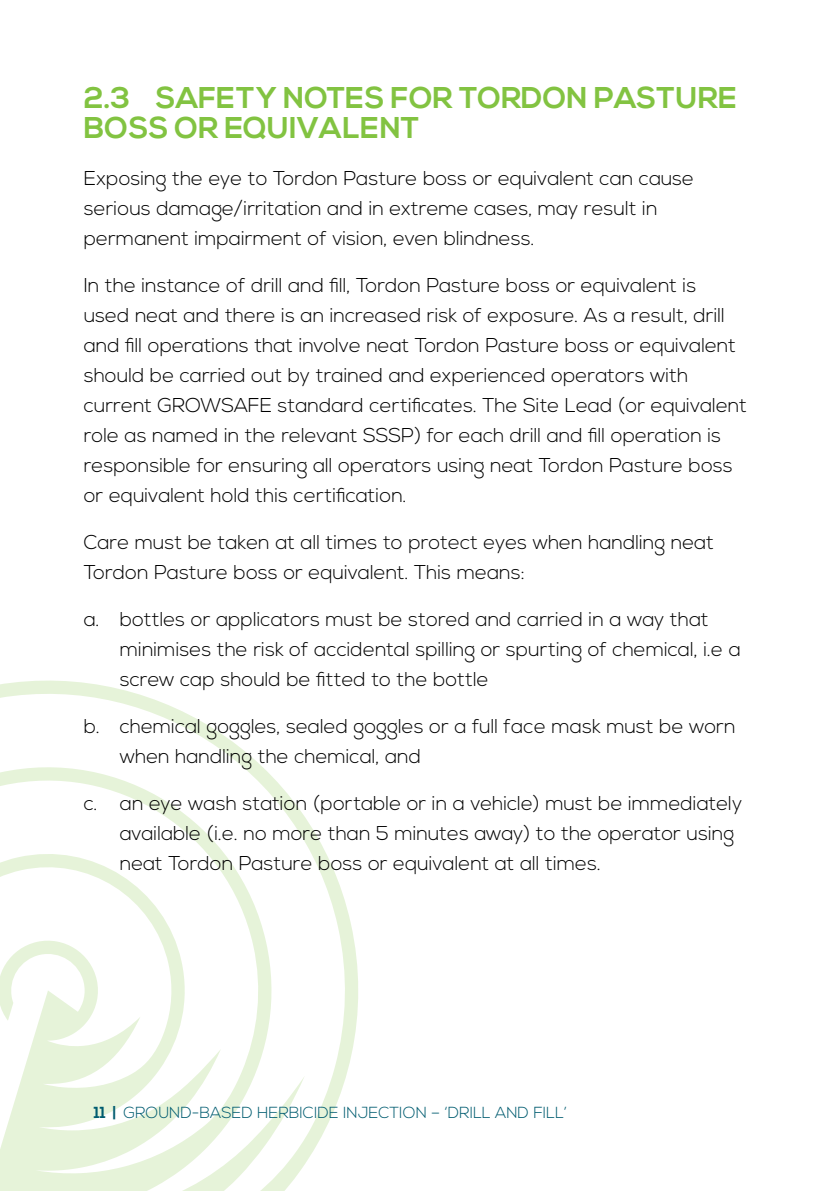
<style>
.page{position:relative;width:840px;height:1191px;background:#fff}
.page>*{position:absolute;margin:0;border:0;box-sizing:border-box;transform-origin:0 0}
.t1{font:700 30px/30px "Nexa";color:#82c341}
.t2{font:300 20px/30px "Nexa";color:#000}
.t3{font:300 16px "Nexa";color:#005c70}
.s1{font-weight:700}
</style>
<div class="page">
<svg style="left:0;top:680px;width:358px;height:511px"></svg>
<h1 class="t1" style="left:84px;top:83px;width:654px">2.3 SAFETY NOTES FOR TORDON PASTURE<br>BOSS OR EQUIVALENT</h1>
<p class="t2" style="left:84px;top:164px;width:611px">Exposing the eye to Tordon Pasture boss or equivalent can cause serious damage/irritation and in extreme cases, may result in permanent impairment of vision, even blindness.</p>
<p class="t2" style="left:84px;top:271px;width:664px">In the instance of drill and fill, Tordon Pasture boss or equivalent is used neat and there is an increased risk of exposure. As a result, drill and fill operations that involve neat Tordon Pasture boss or equivalent should be carried out by trained and experienced operators with current GROWSAFE standard certificates. The Site Lead (or equivalent role as named in the relevant SSSP) for each drill and fill operation is responsible for ensuring all operators using neat Tordon Pasture boss or equivalent hold this certification.</p>
<p class="t2" style="left:84px;top:528px;width:631px">Care must be taken at all times to protect eyes when handling neat<br>Tordon Pasture boss or equivalent. This means:</p>
<p class="t2" style="left:120px;top:605px;width:622px;text-indent:-36px">a. bottles or applicators must be stored and carried in a way that minimises the risk of accidental spilling or spurting of chemical, i.e a screw cap should be fitted to the bottle</p>
<p class="t2" style="left:120px;top:712px;width:617px;text-indent:-36px">b. chemical goggles, sealed goggles or a full face mask must be worn when handling the chemical, and</p>
<p class="t2" style="left:120px;top:789px;width:623px;text-indent:-36px">c. an eye wash station (portable or in a vehicle) must be immediately available (i.e. no more than 5 minutes away) to the operator using neat Tordon Pasture boss or equivalent at all times.</p>
<p class="t3" style="left:94px;top:1103px;width:474px"><span class="s1">11 |</span> GROUND-BASED HERBICIDE INJECTION – ‘DRILL AND FILL’</p>
</div>
